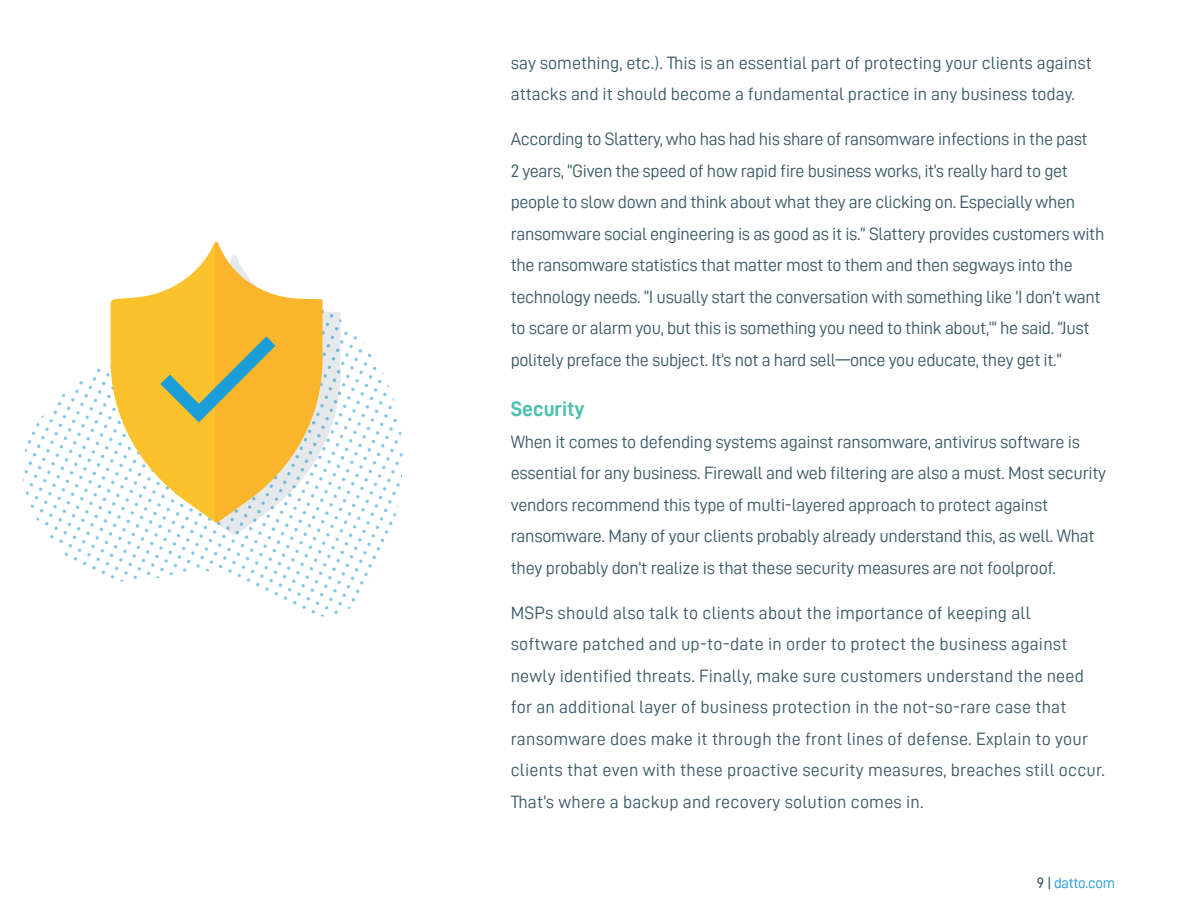
<style>
.page{position:relative;width:1188px;height:918px;background:#fff}
.page>*{position:absolute;margin:0;border:0;box-sizing:border-box;transform-origin:0 0}
.t1{font:700 21px "Datto DIN";color:#4ec0b0}
.t2{font:18px/31.5px "Datto DIN";letter-spacing:-.015em;color:#3c5b67}
.t3{font:18px/31.5px "Datto DIN";letter-spacing:.01em;color:#3c5b67}
.t4{font:15px "Datto DIN";letter-spacing:-.02em;color:#1c99d6}
.s1{color:#1a3e4d}
</style>
<div class="page">
<svg style="left:23px;top:242px;width:380px;height:375px"></svg>
<p class="t2" style="left:511px;top:47px;width:583px">say something, etc.). This is an essential part of protecting your clients against attacks and it should become a fundamental practice in any business today.</p>
<p class="t2" style="left:511px;top:123px;width:595px">According to Slattery, who has had his share of ransomware infections in the past<br>2 years, “Given the speed of how rapid fire business works, it’s really hard to get people to slow down and think about what they are clicking on. Especially when ransomware social engineering is as good as it is.” Slattery provides customers with the ransomware statistics that matter most to them and then segways into the technology needs. “I usually start the conversation with something like ‘I don’t want to scare or alarm you, but this is something you need to think about,’” he said. “Just politely preface the subject. It’s not a hard sell—once you educate, they get it.”</p>
<p class="t1" style="left:511px;top:397px;width:75px">Security</p>
<p class="t2" style="left:511px;top:425px;width:597px">When it comes to defending systems against ransomware, antivirus software is essential for any business. Firewall and web filtering are also a must. Most security vendors recommend this type of multi-layered approach to protect against ransomware. Many of your clients probably already understand this, as well. What they probably don’t realize is that these security measures are not foolproof.</p>
<p class="t3" style="left:511px;top:596px;width:596px">MSPs should also talk to clients about the importance of keeping all<br>software patched and up-to-date in order to protect the business against newly identified threats. Finally, make sure customers understand the need for an additional layer of business protection in the not-so-rare case that ransomware does make it through the front lines of defense. Explain to your clients that even with these proactive security measures, breaches still occur.<br>That’s where a backup and recovery solution comes in.</p>
<p class="t4" style="left:1037px;top:875px;width:80px"><span class="s1">9 |</span> datto.com</p>
</div>
